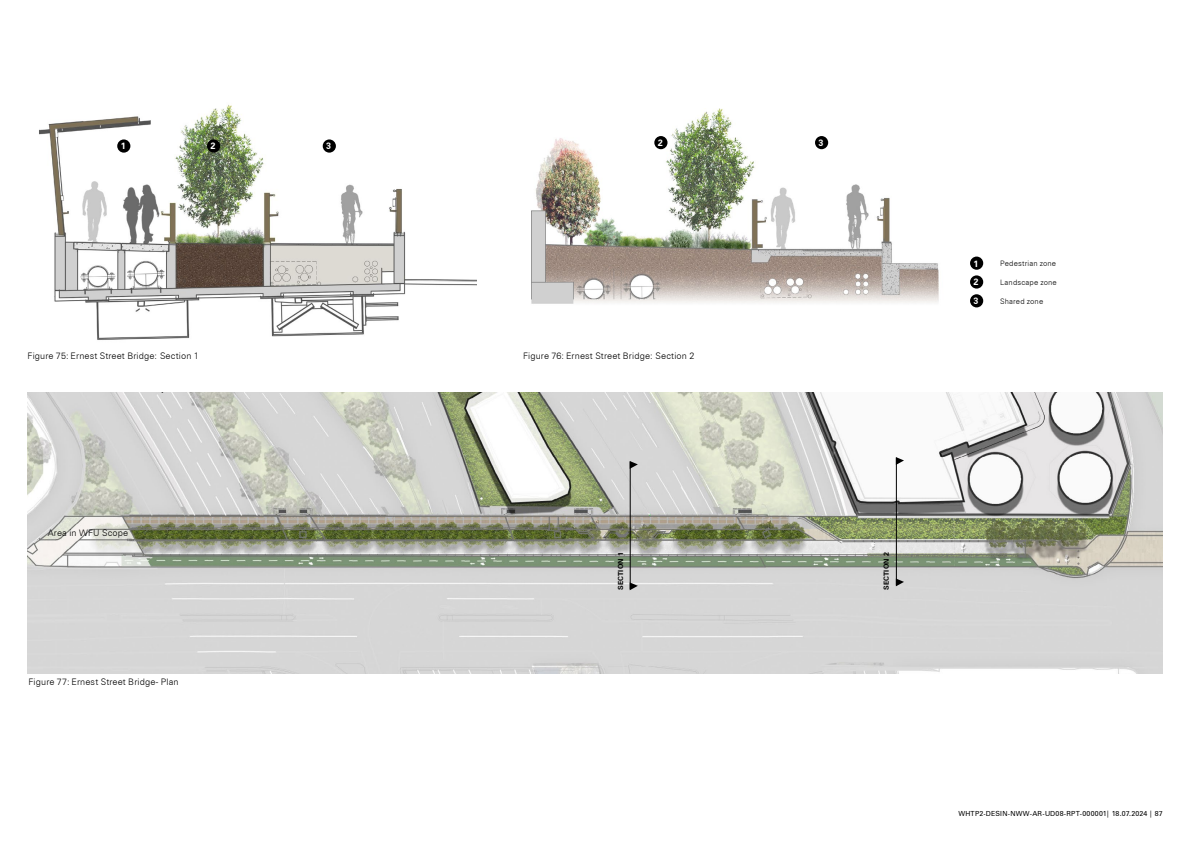
<style>
.page{position:relative;width:1191px;height:842px;background:#fff}
.page>*{position:absolute;margin:0;border:0;box-sizing:border-box;transform-origin:0 0}
.t1{font:300 9px "Zurich BT";letter-spacing:.015em;color:#000}
.t2{font:700 9px "Zurich BT";color:#fff}
.t3{font:300 7.5px "Zurich BT";letter-spacing:.02em;color:#000}
.t4{font:7px "Zurich BT";letter-spacing:.03em;color:#000}
.t5{font:700 7px "Zurich BT";letter-spacing:.025em;color:#000}
</style>
<div class="page">
<img style="left:39px;top:105px;width:437px;height:235px">
<img style="left:531px;top:108px;width:408px;height:196px">
<img style="left:28px;top:392px;width:1134px;height:281px">
<hr style="left:896px;top:458px;width:1px;height:127px;background:#000">
<hr style="left:629px;top:462px;width:1px;height:127px;background:#000">
<svg style="left:896px;top:578px;width:8px;height:8px"></svg>
<svg style="left:629px;top:582px;width:9px;height:8px"></svg>
<svg style="left:896px;top:457px;width:8px;height:8px"></svg>
<svg style="left:629px;top:461px;width:9px;height:8px"></svg>
<div style="left:970px;top:257px;width:13px;height:13px;background:#000;border-radius:50%"></div>
<div style="left:970px;top:275px;width:13px;height:14px;background:#000;border-radius:50%"></div>
<div style="left:970px;top:294px;width:13px;height:13px;background:#000;border-radius:50%"></div>
<div style="left:117px;top:139px;width:13px;height:14px;background:#000;border-radius:50%"></div>
<div style="left:207px;top:139px;width:13px;height:14px;background:#000;border-radius:50%"></div>
<div style="left:654px;top:136px;width:13px;height:13px;background:#000;border-radius:50%"></div>
<div style="left:323px;top:139px;width:13px;height:14px;background:#000;border-radius:50%"></div>
<div style="left:815px;top:136px;width:13px;height:13px;background:#000;border-radius:50%"></div>
<p class="t2" style="left:121px;top:141px;width:6px">1</p>
<p class="t2" style="left:210px;top:141px;width:6px">2</p>
<p class="t2" style="left:326px;top:141px;width:6px">3</p>
<p class="t2" style="left:658px;top:137px;width:6px">2</p>
<p class="t1" style="left:28px;top:350px;width:173px">Figure 75: Ernest Street Bridge: Section 1</p>
<p class="t1" style="left:523px;top:350px;width:173px">Figure 76: Ernest Street Bridge: Section 2</p>
<p class="t1" style="left:48px;top:528px;width:82px">Area in WFU Scope</p>
<p class="t2" style="left:818px;top:137px;width:6px">3</p>
<p class="t1" style="left:29px;top:676px;width:152px">Figure 77: Ernest Street Bridge- Plan</p>
<p class="t5" style="left:616px;top:590px;width:39px;rotate:-90deg">SECTION 1</p>
<p class="t5" style="left:882px;top:590px;width:39px;rotate:-90deg">SECTION 2</p>
<p class="t2" style="left:973px;top:258px;width:6px">1</p>
<p class="t3" style="left:1000px;top:259px;width:57px">Pedestrian zone</p>
<p class="t2" style="left:973px;top:277px;width:6px">2</p>
<p class="t3" style="left:1000px;top:278px;width:58px">Landscape zone</p>
<p class="t2" style="left:973px;top:296px;width:6px">3</p>
<p class="t3" style="left:1000px;top:296px;width:44px">Shared zone</p>
<p class="t4" style="left:958px;top:809px;width:206px">WHTP2-DESIN-NWW-AR-UD08-RPT-000001| 18.07.2024 | 87</p>
</div>
